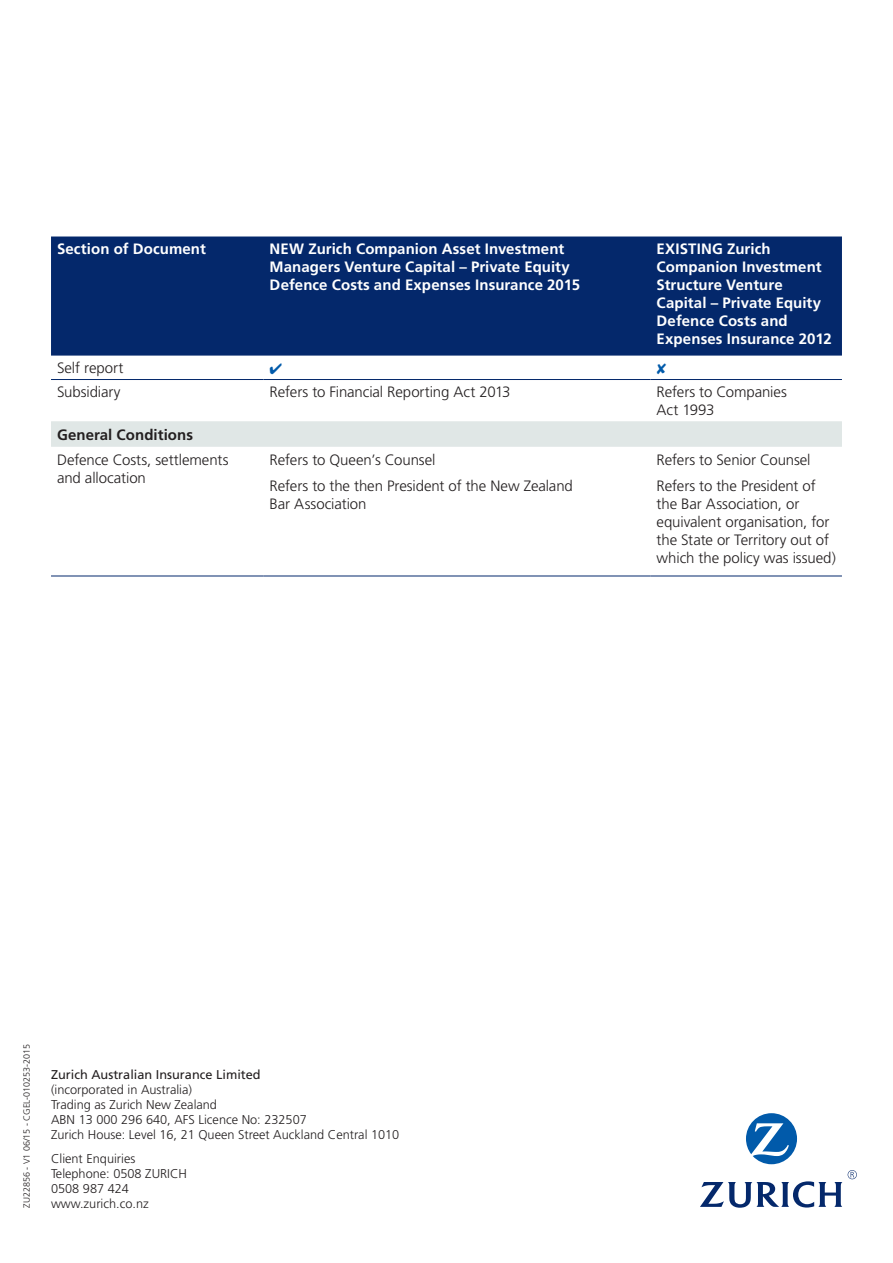
<style>
.page{position:relative;width:893px;height:1263px;background:#fff}
.page>*{position:absolute;margin:0;border:0;box-sizing:border-box;transform-origin:0 0}
.Table_Text_10_12{font:300 15px/18px "Frutiger";letter-spacing:-.005em;color:#231f20}
.Table_Head_Bold_10_1{font:700 15px/18px "Frutiger";letter-spacing:.005em;color:#fff}
.Table_-_Head_Bold_9{font:700 15px "Frutiger";letter-spacing:.005em;color:#231f20}
.Address{font:300 12.75px/15px "Frutiger";color:#231f20}
.Address-2{font:12.75px "Frutiger";color:#231f20}
.Body_text{font:300 9px "Frutiger";color:#231f20}
</style>
<div class="page">
<svg style="left:746px;top:1113px;width:51px;height:51px"></svg>
<svg style="left:700px;top:1181px;width:142px;height:27px"></svg>
<svg style="left:848px;top:1170px;width:9px;height:9px"></svg>
<div style="left:51px;top:236px;width:791px;height:120px;background:#04286b"></div>
<div style="left:51px;top:421px;width:791px;height:26px;background:#e0e7e6"></div>
<hr style="left:51px;top:379px;width:213px;height:1px;background:#04286b">
<hr style="left:264px;top:379px;width:387px;height:1px;background:#04286b">
<hr style="left:651px;top:379px;width:191px;height:1px;background:#04286b">
<hr style="left:51px;top:576px;width:213px;height:1px;background:#04286b">
<hr style="left:264px;top:576px;width:387px;height:1px;background:#04286b">
<hr style="left:651px;top:576px;width:191px;height:1px;background:#04286b">
<p class="Table_Head_Bold_10_1" style="left:57px;top:240px;width:150px">Section of Document</p>
<p class="Table_Head_Bold_10_1" style="left:270px;top:240px;width:312px">NEW Zurich Companion Asset Investment<br>Managers Venture Capital – Private Equity<br>Defence Costs and Expenses Insurance 2015</p>
<p class="Table_Head_Bold_10_1" style="left:657px;top:240px;width:177px">EXISTING Zurich<br>Companion Investment<br>Structure Venture<br>Capital – Private Equity<br>Defence Costs and<br>Expenses Insurance 2012</p>
<p class="Table_Text_10_12" style="left:57px;top:359px;width:68px">Self report</p>
<p class="Table_Text_10_12" style="left:57px;top:383px;width:65px">Subsidiary</p>
<p class="Table_Text_10_12" style="left:270px;top:383px;width:242px">Refers to Financial Reporting Act 2013</p>
<p class="Table_Text_10_12" style="left:657px;top:383px;width:132px">Refers to Companies<br>Act 1993</p>
<p class="Table_-_Head_Bold_9" style="left:57px;top:426px;width:138px">General Conditions</p>
<p class="Table_Text_10_12" style="left:57px;top:450px;width:173px">Defence Costs, settlements and allocation</p>
<p class="Table_Text_10_12" style="left:270px;top:450px;width:167px">Refers to Queen’s Counsel</p>
<p class="Table_Text_10_12" style="left:270px;top:477px;width:305px">Refers to the then President of the New Zealand<br>Bar Association</p>
<p class="Table_Text_10_12" style="left:657px;top:450px;width:156px">Refers to Senior Counsel</p>
<p class="Table_Text_10_12" style="left:657px;top:477px;width:181px">Refers to the President of the Bar Association, or equivalent organisation, for the State or Territory out of which the policy was issued)</p>
<p class="Body_text" style="left:22px;top:1208px;width:166px;rotate:-90deg">ZU22856 - V1 06/15 - CGEL-010253-2015</p>
<p class="Address-2" style="left:51px;top:1067px;width:211px">Zurich Australian Insurance Limited</p>
<p class="Address" style="left:51px;top:1082px;width:142px">(incorporated in Australia)</p>
<p class="Address" style="left:51px;top:1097px;width:257px">Trading as Zurich New Zealand<br>ABN 13 000 296 640, AFS Licence No: 232507</p>
<p class="Address" style="left:51px;top:1127px;width:350px">Zurich House: Level 16, 21 Queen Street Auckland Central 1010</p>
<p class="Address" style="left:51px;top:1151px;width:138px">Client Enquiries<br>Telephone: 0508 ZURICH</p>
<p class="Address" style="left:51px;top:1181px;width:79px">0508 987 424</p>
<p class="Address" style="left:51px;top:1196px;width:99px">www.zurich.co.nz</p>
</div>
